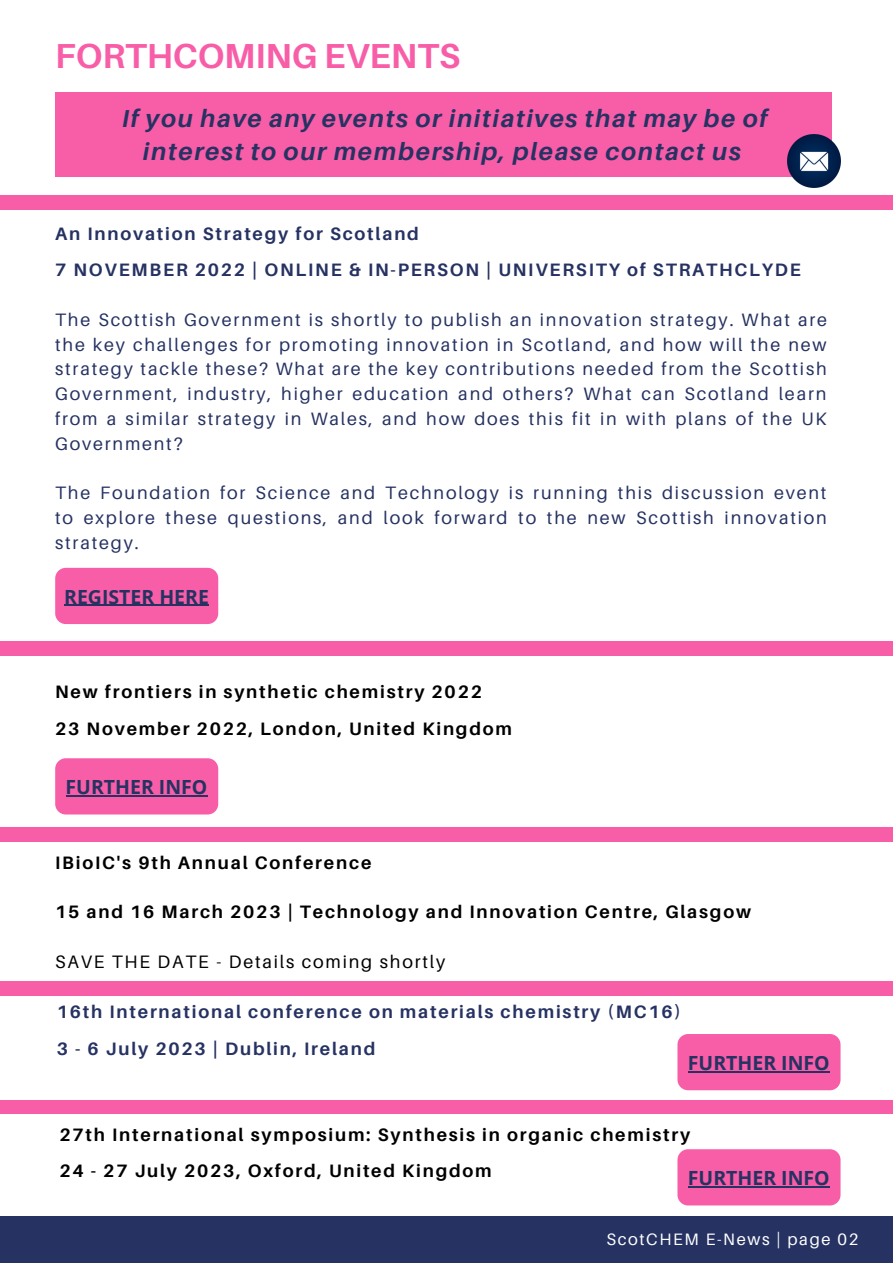
<style>
.page{position:relative;width:893px;height:1264px;background:#fff}
.page>*{position:absolute;margin:0;border:0;box-sizing:border-box;transform-origin:0 0}
.t1{font:700 34.65px "Aileron";color:#f85da7}
.t2{font:italic 700 24.45px/32.5px "Aileron";letter-spacing:.07em;color:#263262;text-align:center}
.t3{font:700 19.5px "Open Sans";color:#263262}
.t4{font:18px/24.8px "Aileron";letter-spacing:.1em;color:#263262;text-align:justify}
.t5{font:700 18px/36.8px "Aileron";letter-spacing:.1em;color:#000}
.t6{font:700 18px/36.8px "Aileron";letter-spacing:.1em;color:#263262}
.t7{font:18px "Aileron";letter-spacing:.1em;color:#000}
.t8{font:16.5px "Aileron";letter-spacing:.1em;color:#fff}
</style>
<div class="page">
<div style="left:0;top:1216px;width:892px;height:46px;background:#263262"></div>
<div style="left:55px;top:93px;width:776px;height:83px;background:#f85da7"></div>
<img style="left:787px;top:135px;width:53px;height:53px">
<div style="left:0;top:196px;width:892px;height:13px;background:#f85da7"></div>
<div style="left:55px;top:568px;width:163px;height:56px;background:#f85da7;border-radius:11px"></div>
<hr style="left:64px;top:605px;width:145px;height:1px;background:#263262">
<div style="left:677px;top:1034px;width:163px;height:56px;background:#f85da7;border-radius:11px"></div>
<hr style="left:688px;top:1071px;width:141px;height:1px;background:#263262">
<div style="left:0;top:642px;width:892px;height:13px;background:#f85da7"></div>
<div style="left:0;top:828px;width:892px;height:13px;background:#f85da7"></div>
<div style="left:55px;top:758px;width:163px;height:56px;background:#f85da7;border-radius:11px"></div>
<hr style="left:66px;top:795px;width:141px;height:1px;background:#263262">
<div style="left:677px;top:1149px;width:163px;height:56px;background:#f85da7;border-radius:11px"></div>
<hr style="left:688px;top:1186px;width:141px;height:1px;background:#263262">
<div style="left:0;top:1100px;width:892px;height:13px;background:#f85da7"></div>
<div style="left:0;top:981px;width:892px;height:14px;background:#f85da7"></div>
<h1 class="t1" style="left:55px;top:34px;width:406px">FORTHCOMING EVENTS</h1>
<h2 class="t2" style="left:122px;top:102px;width:646px">If you have any events or initiatives that may be of interest to our membership, please contact us</h2>
<p class="t6" style="left:55px;top:214px;width:747px">An Innovation Strategy for Scotland<br>7 NOVEMBER 2022 | ONLINE &amp; IN-PERSON | UNIVERSITY of STRATHCLYDE</p>
<p class="t4" style="left:55px;top:307px;width:773px">The Scottish Government is shortly to publish an innovation strategy. What are the key challenges for promoting innovation in Scotland, and how will the new strategy tackle these? What are the key contributions needed from the Scottish Government, industry, higher education and others? What can Scotland learn from a similar strategy in Wales, and how does this fit in with plans of the UK Government?</p>
<p class="t4" style="left:55px;top:480px;width:773px">The Foundation for Science and Technology is running this discussion event to explore these questions, and look forward to the new Scottish innovation strategy.</p>
<p class="t3" style="left:64px;top:583px;width:146px">REGISTER HERE</p>
<p class="t5" style="left:55px;top:673px;width:458px">New frontiers in synthetic chemistry 2022<br>23 November 2022, London, United Kingdom</p>
<p class="t3" style="left:66px;top:773px;width:143px">FURTHER INFO</p>
<p class="t5" style="left:55px;top:843px;width:318px">IBioIC's 9th Annual Conference</p>
<p class="t5" style="left:55px;top:893px;width:697px">15 and 16 March 2023 | Technology and Innovation Centre, Glasgow</p>
<p class="t7" style="left:55px;top:950px;width:391px">SAVE THE DATE - Details coming shortly</p>
<p class="t6" style="left:57px;top:992px;width:625px">16th International conference on materials chemistry (MC16)<br>3 - 6 July 2023 | Dublin, Ireland</p>
<p class="t3" style="left:688px;top:1049px;width:143px">FURTHER INFO</p>
<p class="t5" style="left:60px;top:1115px;width:632px">27th International symposium: Synthesis in organic chemistry<br>24 - 27 July 2023, Oxford, United Kingdom</p>
<p class="t3" style="left:688px;top:1164px;width:143px">FURTHER INFO</p>
<p class="t8" style="left:606px;top:1229px;width:253px">ScotCHEM E-News | page 02</p>
</div>
